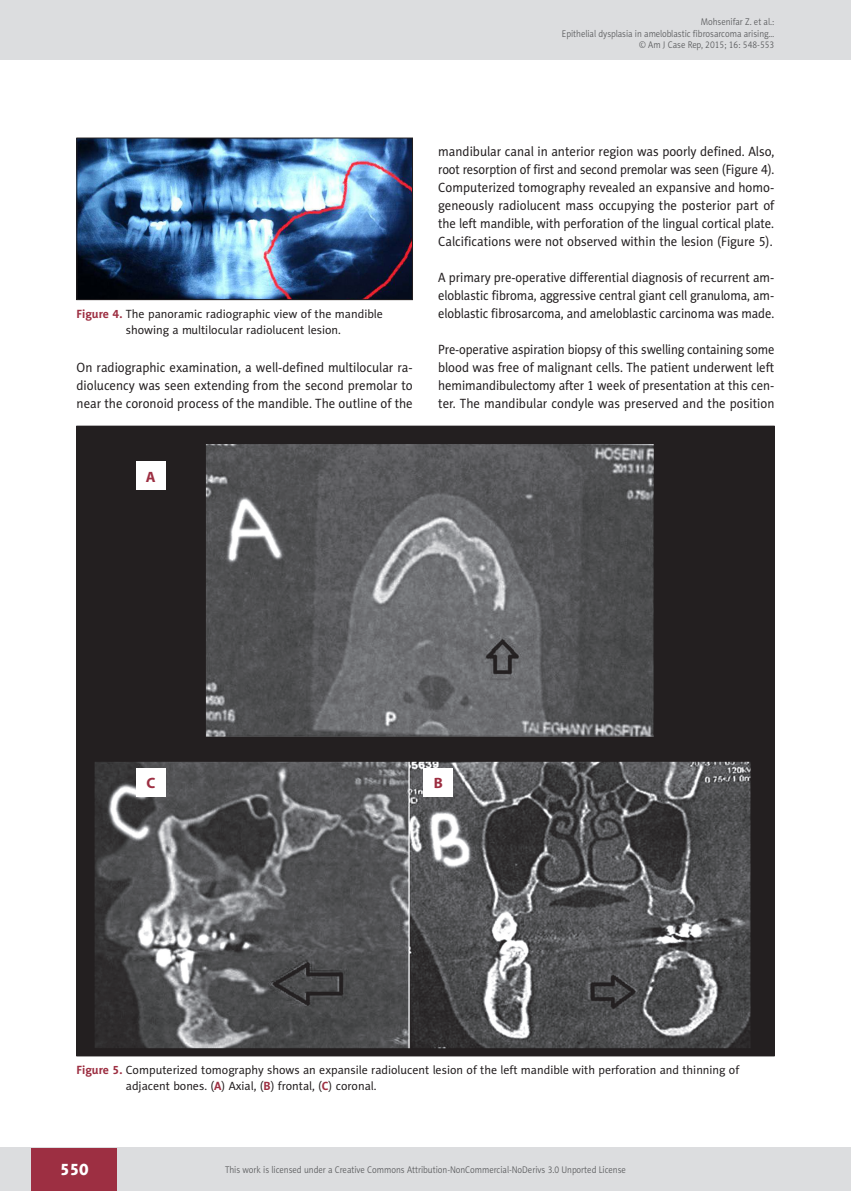
<style>
.page{position:relative;width:851px;height:1191px;background:#fff}
.page>*{position:absolute;margin:0;border:0;box-sizing:border-box;transform-origin:0 0}
.t1{font:16.5px "Naomi Sans EFN Heavy";color:#fff}
.t2{font:700 15px "Myriad Pro";color:#9d2f42}
.AJCR_Body{font:13.5px/18px "Naomi Sans EFN";color:#231f20;text-align:justify;scale:.95 1}
.AJCR_Body-2{font:13.5px/18px "Naomi Sans EFN";color:#231f20;text-align:justify;scale:.93 1}
.AJCR_Body-3{font:13.5px/18px "Naomi Sans EFN";color:#231f20;text-align:justify;scale:.94 1}
.AJCR_Rycina_tytul{font:12px/15.8px "Naomi Sans EFN";color:#231f20}
.AJCR_pagina_zywa{font:9.75px/11.2px "Naomi Sans EFN Light";color:#57585a;text-align:right;scale:.9 1}
.AJCR_pagina_sygnatur{font:9.75px "Naomi Sans EFN Light";color:#57585a;scale:.9 1}
.s1{font-weight:700;color:#9d2f42}
</style>
<div class="page">
<img style="left:79px;top:140px;width:331px;height:158px">
<div style="left:77px;top:138px;width:335px;height:162px;border:1px solid #231f20"></div>
<img style="left:79px;top:428px;width:693px;height:626px">
<div style="left:136px;top:462px;width:29px;height:28px;background:#fff"></div>
<div style="left:136px;top:768px;width:29px;height:28px;background:#fff"></div>
<div style="left:423px;top:768px;width:30px;height:28px;background:#fff"></div>
<div style="left:0;top:1148px;width:850px;height:43px;background:#dcdddf"></div>
<div style="left:32px;top:1147px;width:85px;height:43px;background:#9d2f42"></div>
<div style="left:0;top:0;width:850px;height:60px;background:#dcdddf"></div>
<hr style="left:850px;top:0;width:1px;height:60px;background:#dcdddf">
<p class="AJCR_pagina_zywa" style="left:562px;top:16px;width:237px">Mohsenifar Z. et al.:<br>Epithelial dysplasia in ameloblastic fibrosarcoma arising…</p>
<p class="AJCR_pagina_sygnatur" style="left:639px;top:39px;width:152px">© Am J Case Rep, 2015; 16: 548-553</p>
<p class="AJCR_Rycina_tytul" style="left:126px;top:306px;width:258px;text-indent:-49px"><span class="s1">Figure 4.</span> The panoramic radiographic view of the mandible showing a multilocular radiolucent lesion.</p>
<p class="AJCR_Body" style="left:77px;top:358px;width:355px">On radiographic examination, a well-defined multilocular ra&shy;diolucency was seen extending from the second premolar to near the coronoid process of the mandible. The outline of the</p>
<p class="t2" style="left:146px;top:467px;width:11px">A</p>
<p class="AJCR_Body" style="left:438px;top:142px;width:355px">mandibular canal in anterior region was poorly defined. Also, root resorption of first and second premolar was seen (Figure 4).<br>Computerized tomography revealed an expansive and homo&shy;geneously radiolucent mass occupying the posterior part of the left mandible, with perforation of the lingual cortical plate.<br>Calcifications were not observed within the lesion (Figure 5).</p>
<p class="AJCR_Body-3" style="left:438px;top:268px;width:359px">A primary pre-operative differential diagnosis of recurrent am&shy;eloblastic fibroma, aggressive central giant cell granuloma, am&shy;eloblastic fibrosarcoma, and ameloblastic carcinoma was made.</p>
<p class="AJCR_Body-2" style="left:438px;top:340px;width:363px">Pre-operative aspiration biopsy of this swelling containing some blood was free of malignant cells. The patient underwent left hemimandibulectomy after 1 week of presentation at this cen&shy;ter. The mandibular condyle was preserved and the position</p>
<p class="t2" style="left:146px;top:773px;width:10px">C</p>
<p class="t2" style="left:433px;top:773px;width:11px">B</p>
<p class="AJCR_Rycina_tytul" style="left:126px;top:1062px;width:614px;text-indent:-49px"><span class="s1">Figure 5.</span> Computerized tomography shows an expansile radiolucent lesion of the left mandible with perforation and thinning of adjacent bones. (<span class="s1">A</span>) Axial, (<span class="s1">B</span>) frontal, (<span class="s1">C</span>) coronal.</p>
<p class="t1" style="left:60px;top:1159px;width:30px">550</p>
<p class="AJCR_pagina_zywa" style="left:225px;top:1164px;width:447px">This work is licensed under a Creative Commons Attribution-NonCommercial-NoDerivs 3.0 Unported License</p>
</div>
